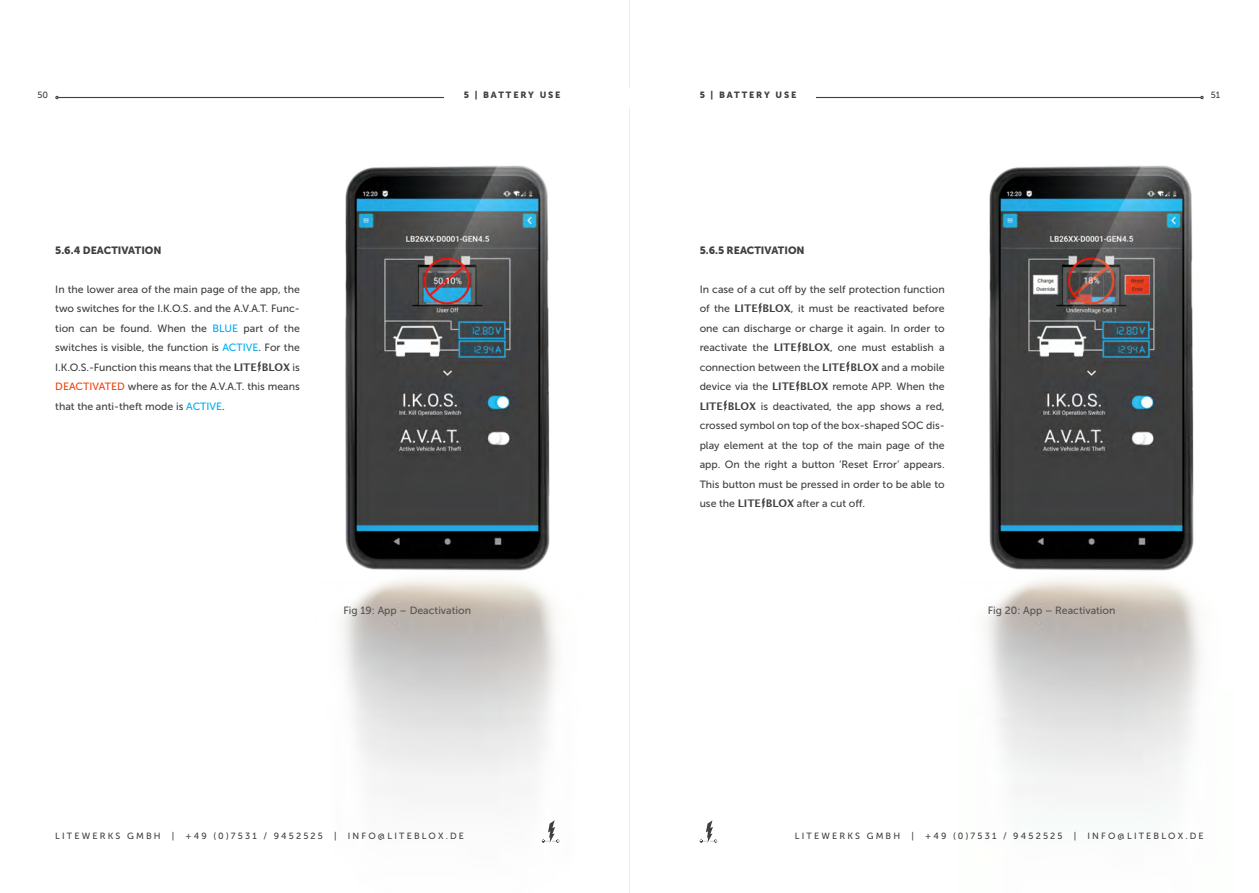
<style>
.page{position:relative;width:1259px;height:893px;background:#fff}
.page>*{position:absolute;margin:0;border:0;box-sizing:border-box;transform-origin:0 0}
.t1{font:10.5px/19.5px "Museo Sans 500";color:#404041;text-align:justify}
.t2{font:10.5px "Museo Sans 500";color:#545454}
.t3{font:10.5px "Museo Sans 900";color:#404041}
.t4{font:9px "Museo Sans 500";letter-spacing:.24em;color:#404041}
.t5{font:9px "Museo Sans 900";letter-spacing:.2em;color:#404041}
.s1{color:#00adef}
.s2{font-family:"Lucida Grande";font-weight:700}
.s3{color:#f0410c}
</style>
<div class="page">
<img style="left:987px;top:165px;width:213px;height:639px">
<img style="left:343px;top:165px;width:217px;height:677px">
<hr style="left:58px;top:97px;width:1142px;height:1px;background:#404041">
<svg style="left:542px;top:820px;width:17px;height:23px"></svg>
<svg style="left:699px;top:820px;width:18px;height:23px"></svg>
<hr style="left:629px;top:0;width:1px;height:893px;background:#ececec">
<svg style="left:797px;top:341px;width:4px;height:12px"></svg>
<svg style="left:796px;top:380px;width:3px;height:12px"></svg>
<svg style="left:723px;top:400px;width:4px;height:12px"></svg>
<svg style="left:761px;top:497px;width:4px;height:12px"></svg>
<svg style="left:758px;top:302px;width:4px;height:12px"></svg>
<svg style="left:846px;top:361px;width:4px;height:12px"></svg>
<svg style="left:257px;top:361px;width:4px;height:12px"></svg>
<div style="left:444px;top:88px;width:371px;height:20px;background:#fff"></div>
<p class="t5" style="left:464px;top:91px;width:98px">5 | BATTERY USE</p>
<p class="t5" style="left:699px;top:91px;width:98px">5 | BATTERY USE</p>
<p class="t4" style="left:37px;top:91px;width:12px">50</p>
<p class="t4" style="left:1211px;top:91px;width:11px">51</p>
<p class="t3" style="left:55px;top:246px;width:108px">5.6.4 DEACTIVATION</p>
<p class="t1" style="left:55px;top:280px;width:246px">In the lower area of the main page of the app, the two switches for the I.K.O.S. and the A.V.A.T. Func&shy;tion can be found. When the <span class="s1">BLUE</span> part of the switches is visible, the function is <span class="s1">ACTIVE</span>. For the I.K.O.S.-Function this means that the <span class="s2">LITE BLOX</span> is <span class="s3">DEACTIVATED</span> where as for the A.V.A.T. this means that the anti-theft mode is <span class="s1">ACTIVE</span>.</p>
<p class="t3" style="left:699px;top:246px;width:107px">5.6.5 REACTIVATION</p>
<p class="t1" style="left:699px;top:280px;width:246px">In case of a cut off by the self protection function of the <span class="s2">LITE BLOX</span>, it must be reactivated before one can discharge or charge it again. In order to reactivate the <span class="s2">LITE BLOX</span>, one must establish a connection between the <span class="s2">LITE BLOX</span> and a mobile device via the <span class="s2">LITE BLOX</span> remote APP. When the <span class="s2">LITE BLOX</span> is deactivated, the app shows a red, crossed symbol on top of the box-shaped SOC dis&shy;play element at the top of the main page of the app. On the right a button ‘Reset Error’ appears.<br>This button must be pressed in order to be able to use the <span class="s2">LITE BLOX</span> after a cut off.</p>
<p class="t2" style="left:343px;top:606px;width:129px">Fig 19: App – Deactivation</p>
<p class="t2" style="left:988px;top:606px;width:129px">Fig 20: App – Reactivation</p>
<p class="t4" style="left:55px;top:832px;width:410px">LITEWERKS GMBH | +49 (0)7531 / 9452525 | INFO@LITEBLOX.DE</p>
<p class="t4" style="left:795px;top:832px;width:410px">LITEWERKS GMBH | +49 (0)7531 / 9452525 | INFO@LITEBLOX.DE</p>
</div>
